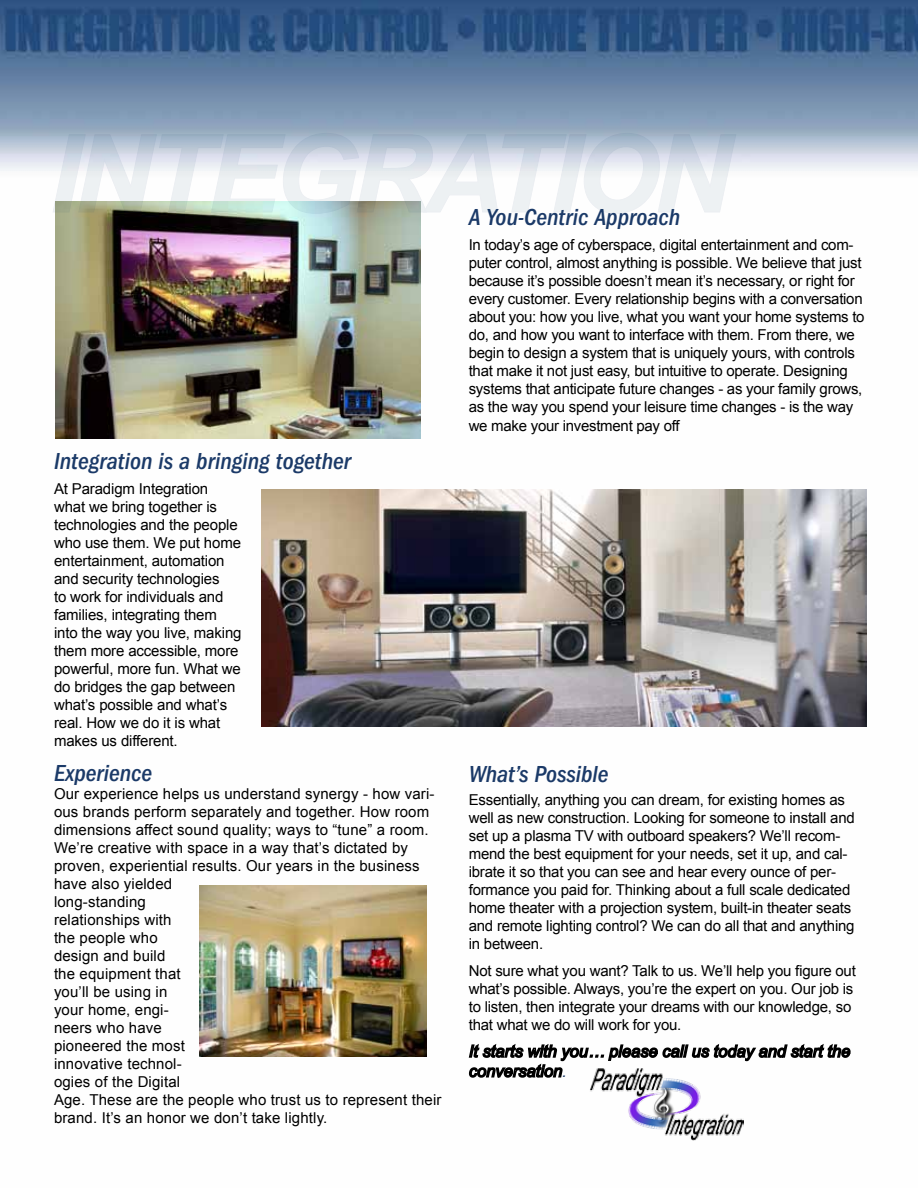
<style>
.page{position:relative;width:918px;height:1188px;background:#fff}
.page>*{position:absolute;margin:0;border:0;box-sizing:border-box;transform-origin:0 0}
.t1{font:italic 500 condensed 24px "ITC Franklin Gothic Std";color:#1b3a68}
.t2{font:italic 16.5px "Arial";color:#1b3a68}
.t3{font:15px/18px "Arial";letter-spacing:-.015em;color:#000}
.t4{font:15px/18px "Arial";letter-spacing:.01em;color:#000}
</style>
<div class="page">
<img style="left:0;top:0;width:918px;height:1141px">
<svg style="left:468px;top:1005px;width:383px;height:76px"></svg>
<img style="left:55px;top:214px;width:365px;height:225px">
<img style="left:200px;top:885px;width:227px;height:171px">
<svg style="left:52px;top:133px;width:684px;height:81px"></svg>
<img style="left:589px;top:1068px;width:154px;height:72px">
<img style="left:262px;top:489px;width:605px;height:237px">
<h1 class="t1" style="left:54px;top:448px;width:299px">Integration is a bringing together</h1>
<p class="t3" style="left:54px;top:480px;width:189px">At Paradigm Integration what we bring together is technologies and the people who use them. We put home entertainment, automation and security technologies<br>to work for individuals and families, integrating them into the way you live, making them more accessible, more powerful, more fun. What we do bridges the gap between what’s possible and what’s real. How we do it is what makes us different.</p>
<h1 class="t1" style="left:54px;top:760px;width:100px">Experience</h1>
<p class="t4" style="left:54px;top:785px;width:389px">Our experience helps us understand synergy - how vari&shy;ous brands perform separately and together. How room dimensions affect sound quality; ways to “tune” a room.<br>We’re creative with space in a way that’s dictated by proven, experiential results. Our years in the business have also yielded<br>long-standing<br>relationships with<br>the people who<br>design and build<br>the equipment that<br>you’ll be using in<br>your home, engi-<br>neers who have<br>pioneered the most<br>innovative technol-<br>ogies of the Digital<br>Age. These are the people who trust us to represent their brand. It’s an honor we don’t take lightly.</p>
<h1 class="t1" style="left:469px;top:204px;width:213px">A You-Centric Approach</h1>
<p class="t3" style="left:469px;top:236px;width:397px">In today’s age of cyberspace, digital entertainment and com&shy;puter control, almost anything is possible. We believe that just because it’s possible doesn’t mean it’s necessary, or right for every customer. Every relationship begins with a conversation about you: how you live, what you want your home systems to do, and how you want to interface with them. From there, we begin to design a system that is uniquely yours, with controls that make it not just easy, but intuitive to operate. Designing systems that anticipate future changes - as your family grows, as the way you spend your leisure time changes - is the way</p>
<p class="t3" style="left:469px;top:417px;width:212px">we make your investment pay off</p>
<h1 class="t1" style="left:469px;top:761px;width:141px">What’s Possible</h1>
<p class="t3" style="left:469px;top:791px;width:388px">Essentially, anything you can dream, for existing homes as well as new construction. Looking for someone to install and set up a plasma TV with outboard speakers? We’ll recom&shy;mend the best equipment for your needs, set it up, and cal&shy;ibrate it so that you can see and hear every ounce of per&shy;formance you paid for. Thinking about a full scale dedicated home theater with a projection system, built-in theater seats and remote lighting control? We can do all that and anything in between.</p>
<p class="t3" style="left:469px;top:962px;width:389px">Not sure what you want? Talk to us. We’ll help you figure out what’s possible. Always, you’re the expert on you. Our job is to listen, then integrate your dreams with our knowledge, so that what we do will work for you.</p>
<p class="t2" style="left:562px;top:1060px;width:6px">.</p>
</div>
